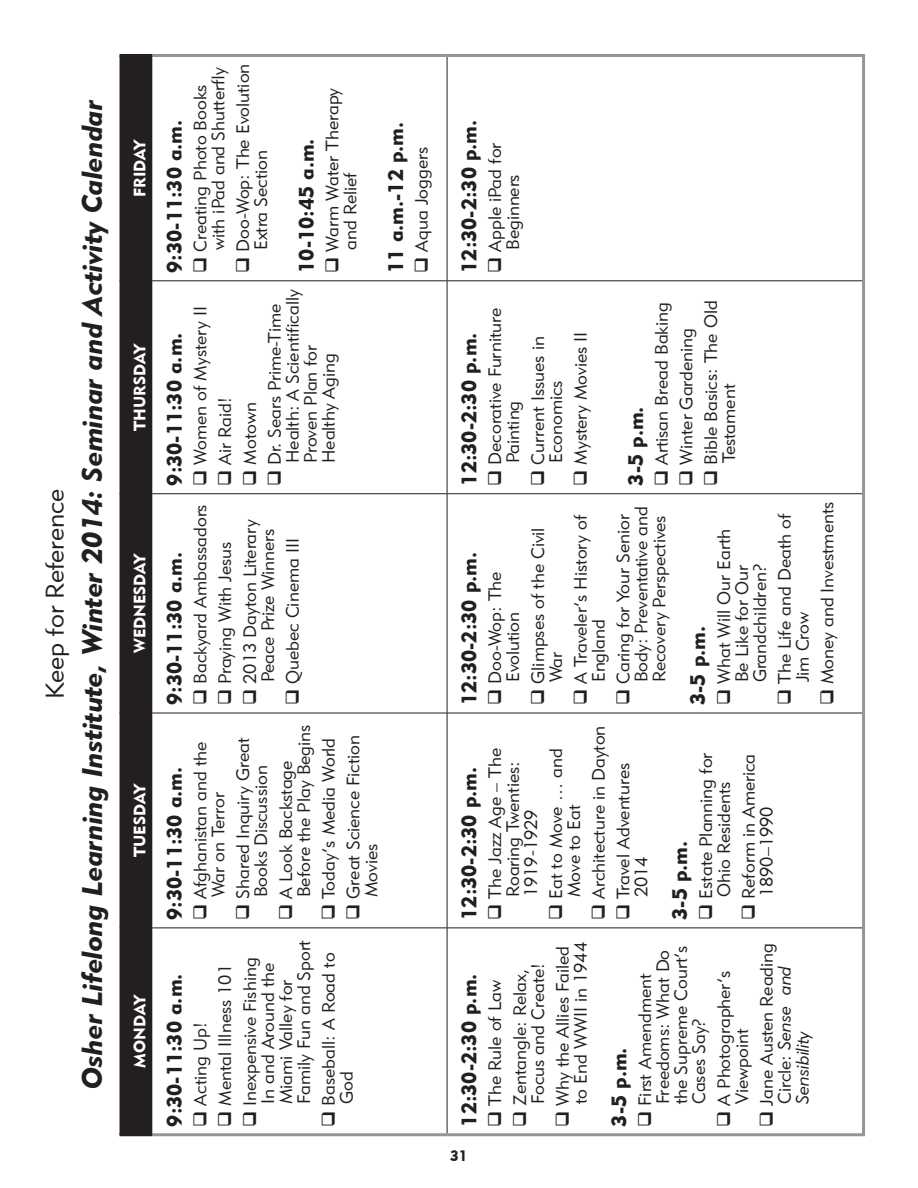
<style>
.page{position:relative;width:918px;height:1188px;background:#fff}
.page>*{position:absolute;margin:0;border:0;box-sizing:border-box;transform-origin:0 0}
.t1{font:28.35px "Geometric 415 BT Black Italic A";letter-spacing:-.005em;color:#231f20}
.t2{font:25.5px "Geometric 415 BT Lite A";color:#231f20}
.t3{font:21px "Geometric 415 BT Black A";color:#231f20}
.t4{font:18px/18px "Geometric 415 BT Lite A";color:#231f20}
.t5{font:18px/18px "Geometric 415 BT Lite Italic A";color:#231f20}
.t6{font:16.5px "Geometric 415 BT Black A";color:#fff}
.t7{font:15px "Geometric 415 BT Black A";color:#231f20}
.s1{font-family:"Geometric 415 BT Lite A"}
</style>
<div class="page">
<div style="left:120px;top:57px;width:32px;height:1076px;background:#231f20"></div>
<hr style="left:120px;top:928px;width:32px;height:1px;background:#231f20">
<hr style="left:120px;top:713px;width:32px;height:1px;background:#231f20">
<hr style="left:120px;top:493px;width:32px;height:1px;background:#231f20">
<hr style="left:120px;top:280px;width:32px;height:1px;background:#231f20">
<hr style="left:152px;top:1133px;width:295px;height:3px;background:#939598">
<hr style="left:152px;top:54px;width:295px;height:3px;background:#939598">
<hr style="left:447px;top:1133px;width:415px;height:3px;background:#939598">
<hr style="left:447px;top:54px;width:415px;height:3px;background:#939598">
<hr style="left:862px;top:54px;width:3px;height:1082px;background:#939598">
<hr style="left:120px;top:1133px;width:32px;height:3px;background:#231f20">
<hr style="left:120px;top:54px;width:32px;height:3px;background:#231f20">
<hr style="left:152px;top:928px;width:295px;height:1px;background:#231f20">
<hr style="left:152px;top:713px;width:295px;height:1px;background:#231f20">
<hr style="left:152px;top:493px;width:295px;height:1px;background:#231f20">
<hr style="left:152px;top:281px;width:295px;height:1px;background:#231f20">
<hr style="left:447px;top:713px;width:1px;height:420px;background:#231f20">
<hr style="left:447px;top:928px;width:415px;height:1px;background:#231f20">
<hr style="left:447px;top:494px;width:1px;height:219px;background:#231f20">
<hr style="left:447px;top:713px;width:415px;height:1px;background:#231f20">
<hr style="left:447px;top:281px;width:1px;height:213px;background:#231f20">
<hr style="left:447px;top:493px;width:415px;height:1px;background:#231f20">
<hr style="left:447px;top:57px;width:1px;height:224px;background:#231f20">
<hr style="left:447px;top:281px;width:415px;height:1px;background:#231f20">
<h2 class="t2" style="left:39px;top:699px;width:211px;rotate:-90deg">Keep for Reference</h2>
<h1 class="t1" style="left:75px;top:1089px;width:991px;rotate:-90deg">Osher Lifelong Learning Institute, Winter 2014: Seminar and Activity Calendar</h1>
<p class="t6" style="left:130px;top:197px;width:60px;rotate:-90deg">FRIDAY</p>
<p class="t6" style="left:130px;top:431px;width:90px;rotate:-90deg">THURSDAY</p>
<p class="t6" style="left:130px;top:653px;width:102px;rotate:-90deg">WEDNESDAY</p>
<p class="t6" style="left:130px;top:857px;width:76px;rotate:-90deg">TUESDAY</p>
<p class="t6" style="left:130px;top:1068px;width:75px;rotate:-90deg">MONDAY</p>
<p class="t3" style="left:162px;top:273px;width:154px;rotate:-90deg">9:30-11:30 a.m.</p>
<p class="t3" style="left:162px;top:486px;width:154px;rotate:-90deg">9:30-11:30 a.m.</p>
<p class="t3" style="left:162px;top:705px;width:154px;rotate:-90deg">9:30-11:30 a.m.</p>
<p class="t3" style="left:162px;top:920px;width:154px;rotate:-90deg">9:30-11:30 a.m.</p>
<p class="t3" style="left:162px;top:1127px;width:154px;rotate:-90deg">9:30-11:30 a.m.</p>
<p class="t4" style="left:191px;top:252px;width:186px;rotate:-90deg">Creating Photo Books with iPad and Shutter y</p>
<p class="t4" style="left:234px;top:252px;width:189px;rotate:-90deg">Doo-Wop: The Evolution<br>Extra Section</p>
<p class="t3" style="left:294px;top:273px;width:136px;rotate:-90deg">10-10:45 a.m.</p>
<p class="t4" style="left:323px;top:252px;width:165px;rotate:-90deg">Warm Water Therapy and Relief</p>
<p class="t4" style="left:283px;top:463px;width:175px;text-indent:14px;rotate:-90deg">ealth: A Scienti cally<br>Proven Plan for<br>Healthy Aging</p>
<p class="t4" style="left:188px;top:465px;width:163px;line-height:24.8px;rotate:-90deg">Women of Mystery II<br>Air Raid!<br>Motown<br>Dr. Sears Prime-Time</p>
<p class="t4" style="left:188px;top:684px;width:181px;line-height:24.8px;rotate:-90deg">Backyard Ambassadors<br>Praying With Jesus<br>2013 Dayton Literary</p>
<p class="t4" style="left:255px;top:684px;width:157px;line-height:24.8px;rotate:-90deg">Peace Prize Winners<br>Quebec Cinema III</p>
<p class="t3" style="left:383px;top:273px;width:152px;rotate:-90deg">11 a.m.-12 p.m.</p>
<p class="t4" style="left:412px;top:252px;width:106px;rotate:-90deg">Aqua Joggers</p>
<p class="t4" style="left:191px;top:899px;width:159px;rotate:-90deg">Afghanistan and the<br>War on Terror</p>
<p class="t4" style="left:234px;top:899px;width:163px;rotate:-90deg">Shared Inquiry Great<br>Books Discussion</p>
<p class="t4" style="left:276px;top:899px;width:176px;rotate:-90deg">A Look Backstage<br>Before the Play Begins</p>
<p class="t4" style="left:316px;top:899px;width:165px;line-height:24.8px;rotate:-90deg">Today’s Media World<br>Great Science Fiction</p>
<p class="t4" style="left:362px;top:897px;width:55px;rotate:-90deg">Movies</p>
<p class="t4" style="left:258px;top:1104px;width:165px;rotate:-90deg">In and Around the<br>Miami Valley for<br>Family Fun and Sport</p>
<p class="t4" style="left:319px;top:1106px;width:154px;rotate:-90deg">Baseball: A Road to<br>God</p>
<p class="t4" style="left:188px;top:1106px;width:150px;line-height:24.8px;rotate:-90deg">Acting Up!<br>Mental Illness 101<br>Inexpensive Fishing</p>
<p class="t3" style="left:456px;top:273px;width:154px;rotate:-90deg">12:30-2:30 p.m.</p>
<p class="t4" style="left:486px;top:252px;width:110px;rotate:-90deg">Apple iPad for<br>Beginners</p>
<p class="t4" style="left:486px;top:465px;width:158px;rotate:-90deg">Decorative Furniture<br>Painting</p>
<p class="t4" style="left:529px;top:465px;width:130px;rotate:-90deg">Current Issues in<br>Economics</p>
<p class="t4" style="left:571px;top:465px;width:134px;rotate:-90deg">Mystery Movies II</p>
<p class="t3" style="left:456px;top:486px;width:154px;rotate:-90deg">12:30-2:30 p.m.</p>
<p class="t4" style="left:649px;top:465px;width:166px;line-height:24.8px;rotate:-90deg">Artisan Bread Baking<br>Winter Gardening<br>Bible Basics: The Old</p>
<p class="t4" style="left:720px;top:463px;width:80px;rotate:-90deg">Testament</p>
<p class="t3" style="left:623px;top:486px;width:81px;rotate:-90deg">3-5 p.m.</p>
<p class="t3" style="left:456px;top:705px;width:154px;rotate:-90deg">12:30-2:30 p.m.</p>
<p class="t4" style="left:486px;top:684px;width:114px;rotate:-90deg">Doo-Wop: The<br>Evolution</p>
<p class="t4" style="left:529px;top:684px;width:158px;rotate:-90deg">Glimpses of the Civil<br>War</p>
<p class="t4" style="left:571px;top:684px;width:171px;rotate:-90deg">A Traveler’s History of<br>England</p>
<p class="t4" style="left:614px;top:684px;width:179px;rotate:-90deg">Caring for Your Senior<br>Body: Preventative and<br>Recovery Perspectives</p>
<p class="t4" style="left:715px;top:684px;width:156px;rotate:-90deg">What Will Our Earth<br>Be Like for Our<br>Grandchildren?</p>
<p class="t3" style="left:685px;top:705px;width:81px;rotate:-90deg">3-5 p.m.</p>
<p class="t4" style="left:775px;top:684px;width:172px;rotate:-90deg">The Life and Death of<br>Jim Crow</p>
<p class="t4" style="left:818px;top:684px;width:184px;rotate:-90deg">Money and Investments</p>
<p class="t4" style="left:486px;top:899px;width:152px;rotate:-90deg">The Jazz Age – The<br>Roaring Twenties:<br>1919-1929</p>
<p class="t4" style="left:547px;top:899px;width:152px;rotate:-90deg">Eat to Move … and<br>Move to Eat</p>
<p class="t3" style="left:456px;top:920px;width:154px;rotate:-90deg">12:30-2:30 p.m.</p>
<p class="t4" style="left:586px;top:899px;width:175px;line-height:24.8px;rotate:-90deg">Architecture in Dayton<br>Travel Adventures</p>
<p class="t4" style="left:632px;top:897px;width:42px;rotate:-90deg">2014</p>
<p class="t4" style="left:697px;top:899px;width:147px;rotate:-90deg">Estate Planning for<br>Ohio Residents</p>
<p class="t4" style="left:739px;top:899px;width:147px;rotate:-90deg">Reform in America<br>1890–1990</p>
<p class="t3" style="left:667px;top:920px;width:81px;rotate:-90deg">3-5 p.m.</p>
<p class="t4" style="left:525px;top:1106px;width:161px;line-height:24.8px;rotate:-90deg">Focus and Create!<br>Why the Allies Failed</p>
<p class="t4" style="left:571px;top:1104px;width:164px;rotate:-90deg">to End WWII in 1944</p>
<p class="t3" style="left:456px;top:1127px;width:154px;rotate:-90deg">12:30-2:30 p.m.</p>
<p class="t4" style="left:482px;top:1106px;width:138px;line-height:24.8px;rotate:-90deg">The Rule of Law<br>Zentangle: Relax,</p>
<p class="t7" style="left:450px;top:1146px;width:19px">31</p>
<p class="t4" style="left:757px;top:1106px;width:164px;rotate:-90deg">Jane Austen Reading</p>
<p class="t4" style="left:636px;top:1106px;width:161px;rotate:-90deg">First Amendment<br>Freedoms: What Do the Supreme Court’s<br>Cases Say?</p>
<p class="t5" style="left:775px;top:1104px;width:140px;rotate:-90deg"><span class="s1">Circle:</span> Sense and<br>Sensibility</p>
<p class="t4" style="left:715px;top:1106px;width:136px;rotate:-90deg">A Photographer’s<br>Viewpoint</p>
<p class="t3" style="left:606px;top:1127px;width:81px;rotate:-90deg">3-5 p.m.</p>
</div>
